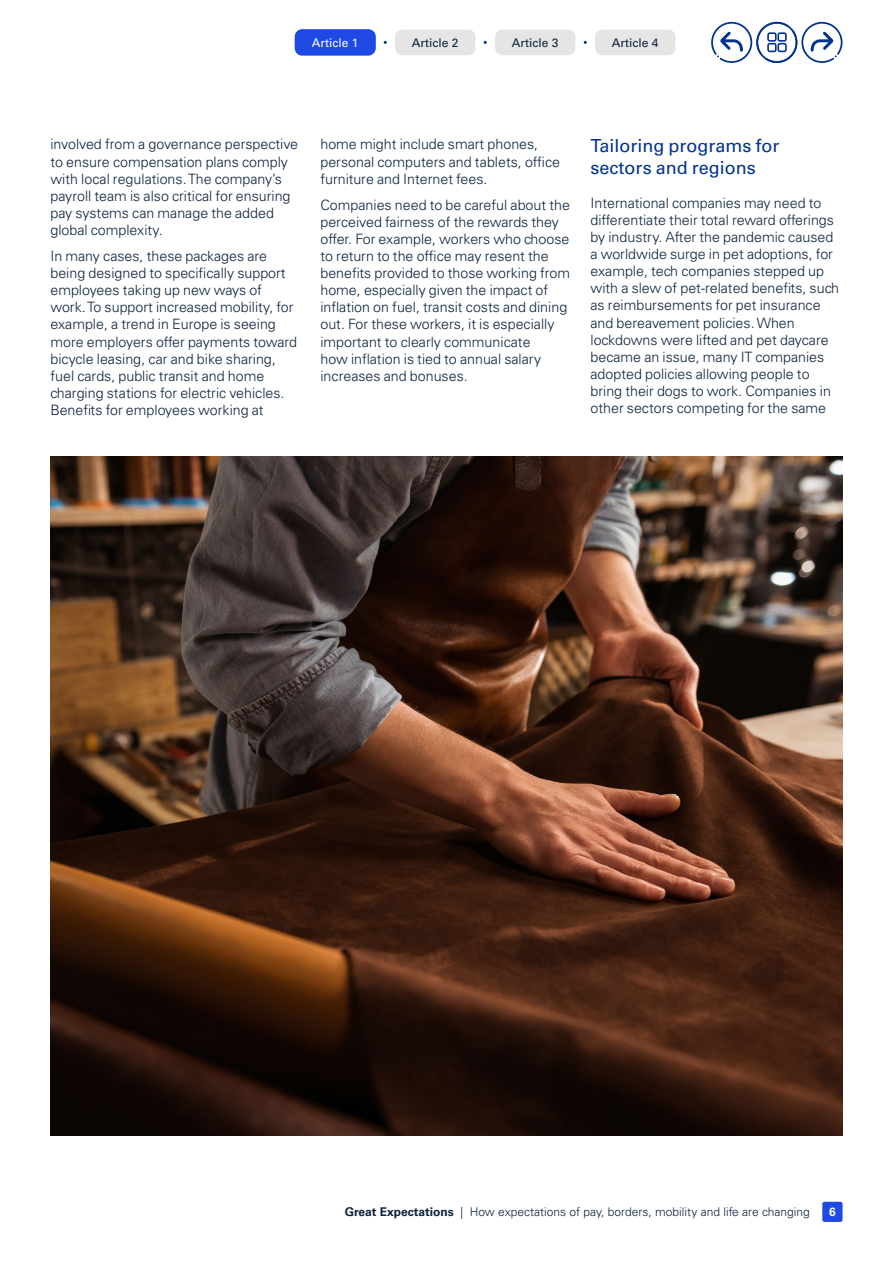
<style>
.page{position:relative;width:893px;height:1263px;background:#fff}
.page>*{position:absolute;margin:0;border:0;box-sizing:border-box;transform-origin:0 0}
.t1{font:18px/21.6px "Univers LT Std";color:#00338d}
.t2{font:300 14.25px/17.1px "Univers LT Std";color:#0c233c}
.t3{font:300 12px "Univers LT Std";color:#0c233c}
.t4{font:12px "Univers LT Std";color:#0c233c}
.t5{font:12px "Univers LT Std";color:#fff}
.t6{font:700 12px "Univers LT Std";color:#fff}
.s1{font-weight:700}
</style>
<div class="page">
<div style="left:822px;top:1202px;width:20px;height:20px;background:#1e49e2;border-radius:2px"></div>
<div style="left:396px;top:30px;width:79px;height:24px;background:#e5e5e5;border-radius:6px"></div>
<div style="left:395px;top:30px;width:80px;height:25px;border:2px solid #e5e5e5;border-radius:6px"></div>
<div style="left:496px;top:30px;width:79px;height:24px;background:#e5e5e5;border-radius:6px"></div>
<div style="left:495px;top:30px;width:80px;height:25px;border:2px solid #e5e5e5;border-radius:6px"></div>
<div style="left:596px;top:30px;width:79px;height:24px;background:#e5e5e5;border-radius:6px"></div>
<div style="left:595px;top:30px;width:80px;height:25px;border:2px solid #e5e5e5;border-radius:6px"></div>
<svg style="left:711px;top:22px;width:131px;height:41px"></svg>
<div style="left:296px;top:30px;width:79px;height:24px;background:#1e49e2;border-radius:6px"></div>
<div style="left:295px;top:29px;width:81px;height:27px;border:2px solid #1e49e2;border-radius:6px"></div>
<img style="left:50px;top:456px;width:792px;height:679px">
<p class="t5" style="left:312px;top:35px;width:48px">Article 1</p>
<p class="t4" style="left:412px;top:35px;width:48px">Article 2</p>
<p class="t4" style="left:512px;top:35px;width:48px">Article 3</p>
<p class="t4" style="left:612px;top:35px;width:48px">Article 4</p>
<p class="t2" style="left:50px;top:136px;width:249px">involved from a governance perspective to ensure compensation plans comply with local regulations. The company’s payroll team is also critical for ensuring pay systems can manage the added global complexity.</p>
<p class="t2" style="left:50px;top:247px;width:248px">In many cases, these packages are being designed to specifically support employees taking up new ways of work. To support increased mobility, for example, a trend in Europe is seeing more employers offer payments toward bicycle leasing, car and bike sharing, fuel cards, public transit and home charging stations for electric vehicles.<br>Benefits for employees working at</p>
<p class="t2" style="left:320px;top:136px;width:241px">home might include smart phones, personal computers and tablets, office furniture and Internet fees.</p>
<p class="t2" style="left:320px;top:196px;width:251px">Companies need to be careful about the perceived fairness of the rewards they offer. For example, workers who choose to return to the office may resent the benefits provided to those working from home, especially given the impact of inflation on fuel, transit costs and dining out. For these workers, it is especially important to clearly communicate<br>how inflation is tied to annual salary increases and bonuses.</p>
<p class="t1" style="left:590px;top:135px;width:190px">Tailoring programs for sectors and regions</p>
<p class="t2" style="left:590px;top:194px;width:250px">International companies may need to differentiate their total reward offerings by industry. After the pandemic caused a worldwide surge in pet adoptions, for example, tech companies stepped up with a slew of pet-related benefits, such as reimbursements for pet insurance and bereavement policies. When lockdowns were lifted and pet daycare became an issue, many IT companies adopted policies allowing people to bring their dogs to work. Companies in other sectors competing for the same</p>
<p class="t3" style="left:345px;top:1205px;width:466px"><span class="s1">Great Expectations</span> | How expectations of pay, borders, mobility and life are changing</p>
<p class="t6" style="left:829px;top:1205px;width:8px">6</p>
</div>
